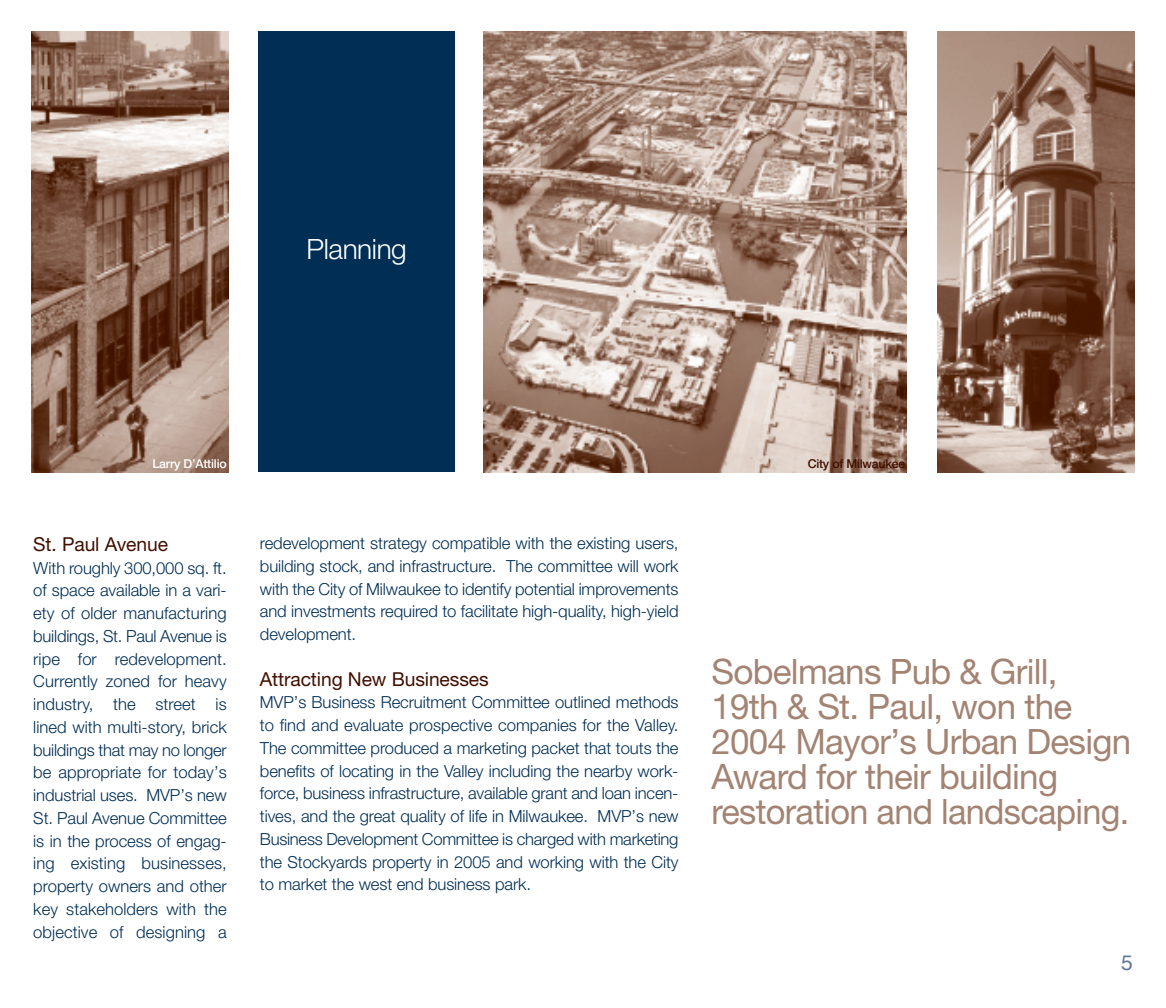
<style>
.page{position:relative;width:1166px;height:1008px;background:#fff}
.page>*{position:absolute;margin:0;border:0;box-sizing:border-box;transform-origin:0 0}
.t1{font:35px/35px "Helvetica Neue";letter-spacing:-.02em;color:#a38473}
.t2{font:300 28px "Helvetica Neue";letter-spacing:-.015em;color:#fff}
.t3{font:21px "Helvetica";color:#617a99}
.t4{font:19.25px "Helvetica Neue";letter-spacing:-.005em;color:#401000}
.t5{font:300 16.62px/22.8px "Helvetica Neue";letter-spacing:-.005em;color:#002e54;text-align:justify}
.t6{font:500 12.25px "Helvetica Neue";letter-spacing:-.015em;color:#401000}
.t7{font:500 12.25px "Helvetica Neue";letter-spacing:-.015em;color:#fff}
</style>
<div class="page">
<img style="left:32px;top:32px;width:196px;height:440px">
<img style="left:484px;top:32px;width:422px;height:440px">
<img style="left:937px;top:32px;width:197px;height:440px">
<div style="left:258px;top:32px;width:197px;height:440px;background:#002e54"></div>
<h2 class="t2" style="left:307px;top:239px;width:102px">Planning</h2>
<p class="t7" style="left:152px;top:460px;width:76px">Larry D’Attilio</p>
<p class="t6" style="left:807px;top:460px;width:99px">City of Milwaukee</p>
<p class="t4" style="left:33px;top:537px;width:136px">St. Paul Avenue</p>
<p class="t5" style="left:33px;top:558px;width:195px">With roughly 300,000 sq. ft. of space available in a vari&shy;ety of older manufacturing buildings, St. Paul Avenue is ripe for redevelopment.<br>Currently zoned for heavy industry, the street is lined with multi-story, brick buildings that may no longer be appropriate for today’s industrial uses. MVP’s new St. Paul Avenue Committee is in the process of engag&shy;ing existing businesses, property owners and other key stakeholders with the objective of designing a</p>
<p class="t5" style="left:260px;top:533px;width:420px">redevelopment strategy compatible with the existing users, building stock, and infrastructure. The committee will work with the City of Milwaukee to identify potential improvements and investments required to facilitate high-quality, high-yield development.</p>
<p class="t4" style="left:260px;top:672px;width:230px">Attracting New Businesses</p>
<p class="t5" style="left:260px;top:693px;width:420px">MVP’s Business Recruitment Committee outlined methods to find and evaluate prospective companies for the Valley.<br>The committee produced a marketing packet that touts the benefits of locating in the Valley including the nearby work&shy;force, business infrastructure, available grant and loan incen&shy;tives, and the great quality of life in Milwaukee. MVP’s new Business Development Committee is charged with marketing the Stockyards property in 2005 and working with the City to market the west end business park.</p>
<h1 class="t1" style="left:711px;top:657px;width:421px">Sobelmans Pub &amp; Grill,<br>19th &amp; St. Paul, won the<br>2004 Mayor’s Urban Design<br>Award for their building restoration and landscaping.</h1>
<p class="t3" style="left:1121px;top:954px;width:13px">5</p>
</div>
